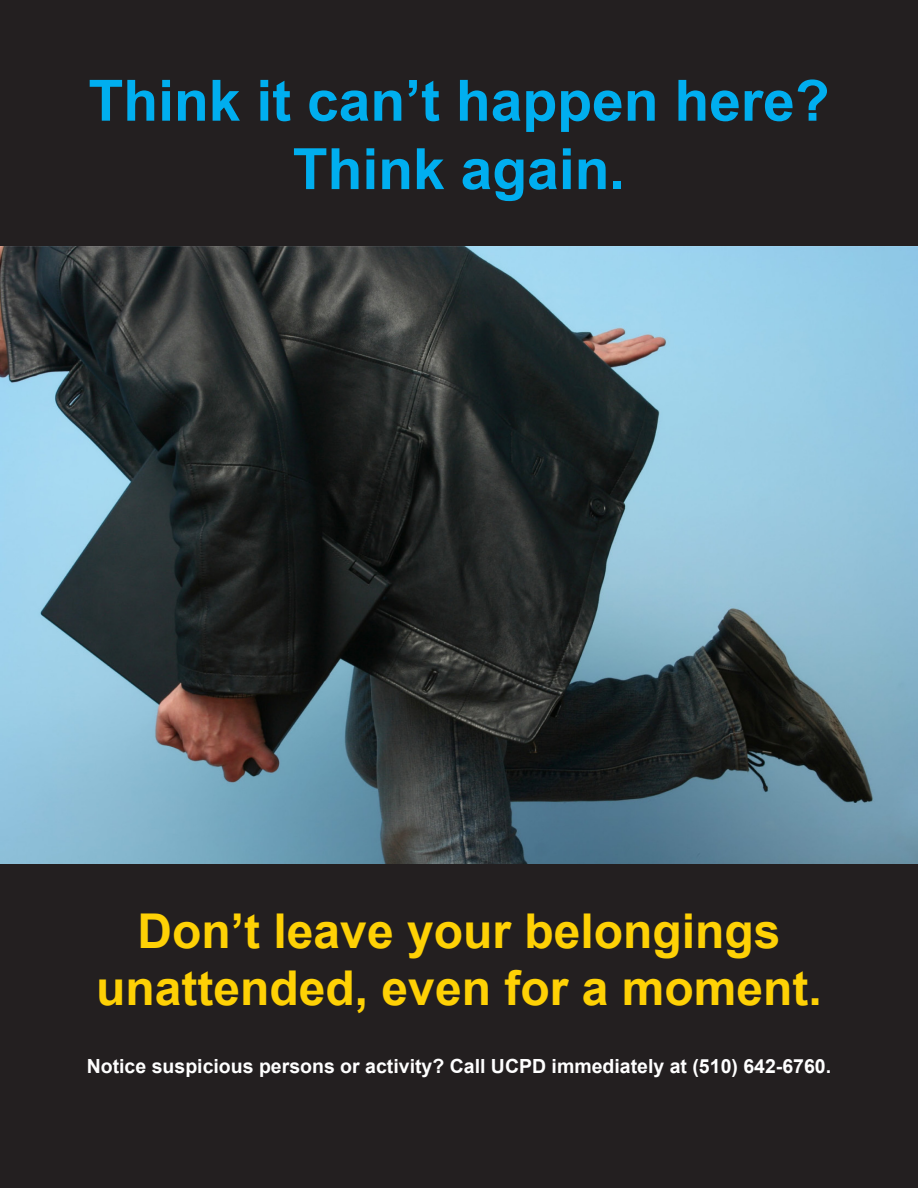
<style>
.page{position:relative;width:918px;height:1188px;background:#231f20}
.page>*{position:absolute;margin:0;border:0;box-sizing:border-box;transform-origin:0 0}
.t1{font:700 57px/68.4px "Arial";color:#00aeef;text-align:center}
.t2{font:700 48px/57.6px "Arial";color:#fed105;text-align:center}
.t3{font:700 19.5px "Arial";color:#fff}
</style>
<div class="page">
<img style="left:0;top:247px;width:918px;height:617px">
<p class="t1" style="left:88px;top:68px;width:743px">Think it can’t happen here?<br>Think again.</p>
<p class="t2" style="left:96px;top:904px;width:727px">Don’t leave your belongings unattended, even for a moment.</p>
<p class="t3" style="left:87px;top:1053px;width:746px">Notice suspicious persons or activity? Call UCPD immediately at (510) 642-6760.</p>
</div>
